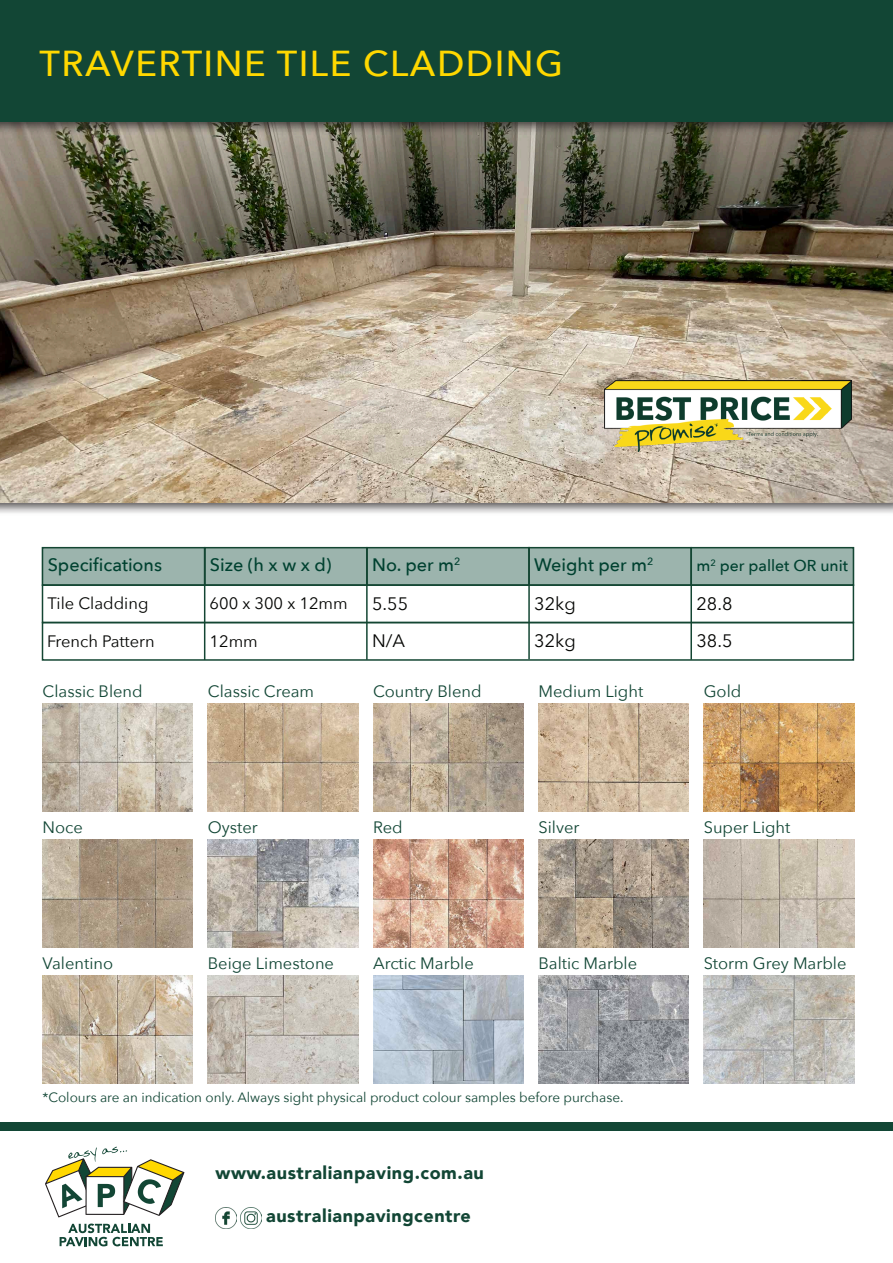
<style>
.page{position:relative;width:893px;height:1263px;background:#fff}
.page>*{position:absolute;margin:0;border:0;box-sizing:border-box;transform-origin:0 0}
.t1{font:500 36px "Avenir Next";letter-spacing:.04em;color:#ffd800}
.t2{font:900 18px "Avenir";letter-spacing:.03em;color:#124635}
.t3{font:500 18px "Avenir Next";color:#004130}
.t4{font:18px "Avenir Next";color:#040503}
.body_heading{font:16.5px "Avenir Next";color:#124635}
.t5{font:16.5px "Avenir Next";color:#040503}
.t6{font:500 15.75px "Avenir Next";color:#004130}
.body{font:13.5px "Avenir Next";color:#124635}
</style>
<div class="page">
<div style="left:42px;top:547px;width:812px;height:39px;background:#9cb4ad"></div>
<img style="left:43px;top:703px;width:150px;height:109px">
<img style="left:208px;top:703px;width:150px;height:109px">
<img style="left:373px;top:703px;width:151px;height:109px">
<div style="left:0;top:398px;width:893px;height:118px;background:#231f20;opacity:.75"></div>
<img style="left:0;top:135px;width:893px;height:367px">
<div style="left:0;top:0;width:893px;height:135px;background:#231f20;opacity:.75"></div>
<div style="left:0;top:0;width:893px;height:121px;background:#124635"></div>
<img style="left:605px;top:381px;width:246px;height:71px">
<div style="left:42px;top:547px;width:163px;height:39px;border:2px solid #144633"></div>
<div style="left:204px;top:547px;width:164px;height:39px;border:2px solid #144633"></div>
<div style="left:366px;top:547px;width:164px;height:39px;border:2px solid #144633"></div>
<div style="left:528px;top:547px;width:164px;height:39px;border:2px solid #144633"></div>
<div style="left:690px;top:547px;width:164px;height:39px;border:2px solid #144633"></div>
<hr style="left:204px;top:547px;width:1px;height:113px;background:#144633">
<hr style="left:366px;top:547px;width:2px;height:113px;background:#144633">
<div style="left:42px;top:584px;width:812px;height:39px;border:2px solid #144633"></div>
<div style="left:42px;top:622px;width:812px;height:39px;border:2px solid #144633"></div>
<hr style="left:690px;top:547px;width:2px;height:113px;background:#144633">
<hr style="left:528px;top:547px;width:2px;height:112px;background:#144633">
<div style="left:0;top:1123px;width:893px;height:8px;background:#124635"></div>
<svg style="left:60px;top:1223px;width:103px;height:23px"></svg>
<svg style="left:45px;top:1147px;width:139px;height:70px"></svg>
<img style="left:215px;top:1207px;width:21px;height:21px">
<img style="left:241px;top:1207px;width:21px;height:21px">
<img style="left:538px;top:703px;width:151px;height:109px">
<img style="left:704px;top:703px;width:150px;height:109px">
<img style="left:43px;top:840px;width:150px;height:108px">
<img style="left:208px;top:840px;width:150px;height:108px">
<img style="left:373px;top:840px;width:151px;height:108px">
<img style="left:538px;top:840px;width:151px;height:108px">
<img style="left:704px;top:840px;width:150px;height:108px">
<img style="left:43px;top:976px;width:150px;height:108px">
<img style="left:208px;top:976px;width:150px;height:108px">
<img style="left:373px;top:976px;width:151px;height:108px">
<img style="left:538px;top:976px;width:151px;height:108px">
<img style="left:704px;top:976px;width:150px;height:108px">
<p class="t1" style="left:40px;top:33px;width:525px">TRAVERTINE TILE CLADDING</p>
<p class="t3" style="left:48px;top:549px;width:116px">Specifications</p>
<p class="t3" style="left:210px;top:549px;width:123px">Size (h x w x d)</p>
<p class="t3" style="left:372px;top:549px;width:90px">No. per m<sup>2</sup></p>
<p class="t3" style="left:534px;top:549px;width:121px">Weight per m<sup>2</sup></p>
<p class="t6" style="left:696px;top:552px;width:153px">m<sup>2</sup> per pallet OR unit</p>
<p class="t5" style="left:47px;top:589px;width:103px">Tile Cladding</p>
<p class="t5" style="left:210px;top:589px;width:140px">600 x 300 x 12mm</p>
<p class="t4" style="left:372px;top:588px;width:37px">5.55</p>
<p class="t4" style="left:534px;top:588px;width:43px">32kg</p>
<p class="t4" style="left:696px;top:588px;width:38px">28.8</p>
<p class="t5" style="left:47px;top:627px;width:109px">French Pattern</p>
<p class="t5" style="left:210px;top:627px;width:50px">12mm</p>
<p class="t4" style="left:372px;top:626px;width:35px">N/A</p>
<p class="t4" style="left:534px;top:626px;width:43px">32kg</p>
<p class="t4" style="left:696px;top:626px;width:38px">38.5</p>
<p class="body_heading" style="left:43px;top:677px;width:102px">Classic Blend</p>
<p class="body_heading" style="left:208px;top:677px;width:108px">Classic Cream</p>
<p class="body_heading" style="left:538px;top:677px;width:106px">Medium Light</p>
<p class="body_heading" style="left:373px;top:677px;width:110px">Country Blend</p>
<p class="body_heading" style="left:704px;top:677px;width:39px">Gold</p>
<p class="body_heading" style="left:43px;top:813px;width:42px">Noce</p>
<p class="body_heading" style="left:208px;top:813px;width:52px">Oyster</p>
<p class="body_heading" style="left:373px;top:813px;width:31px">Red</p>
<p class="body_heading" style="left:538px;top:813px;width:43px">Silver</p>
<p class="body_heading" style="left:704px;top:813px;width:88px">Super Light</p>
<p class="body_heading" style="left:43px;top:949px;width:72px">Valentino</p>
<p class="body_heading" style="left:208px;top:949px;width:128px">Beige Limestone</p>
<p class="body_heading" style="left:373px;top:949px;width:102px">Arctic Marble</p>
<p class="body_heading" style="left:538px;top:949px;width:100px">Baltic Marble</p>
<p class="body_heading" style="left:704px;top:949px;width:144px">Storm Grey Marble</p>
<p class="body" style="left:43px;top:1086px;width:583px">*Colours are an indication only. Always sight physical product colour samples before purchase.</p>
<p class="t2" style="left:215px;top:1158px;width:270px">www.australianpaving.com.au</p>
<p class="t2" style="left:266px;top:1200px;width:206px">australianpavingcentre</p>
</div>
